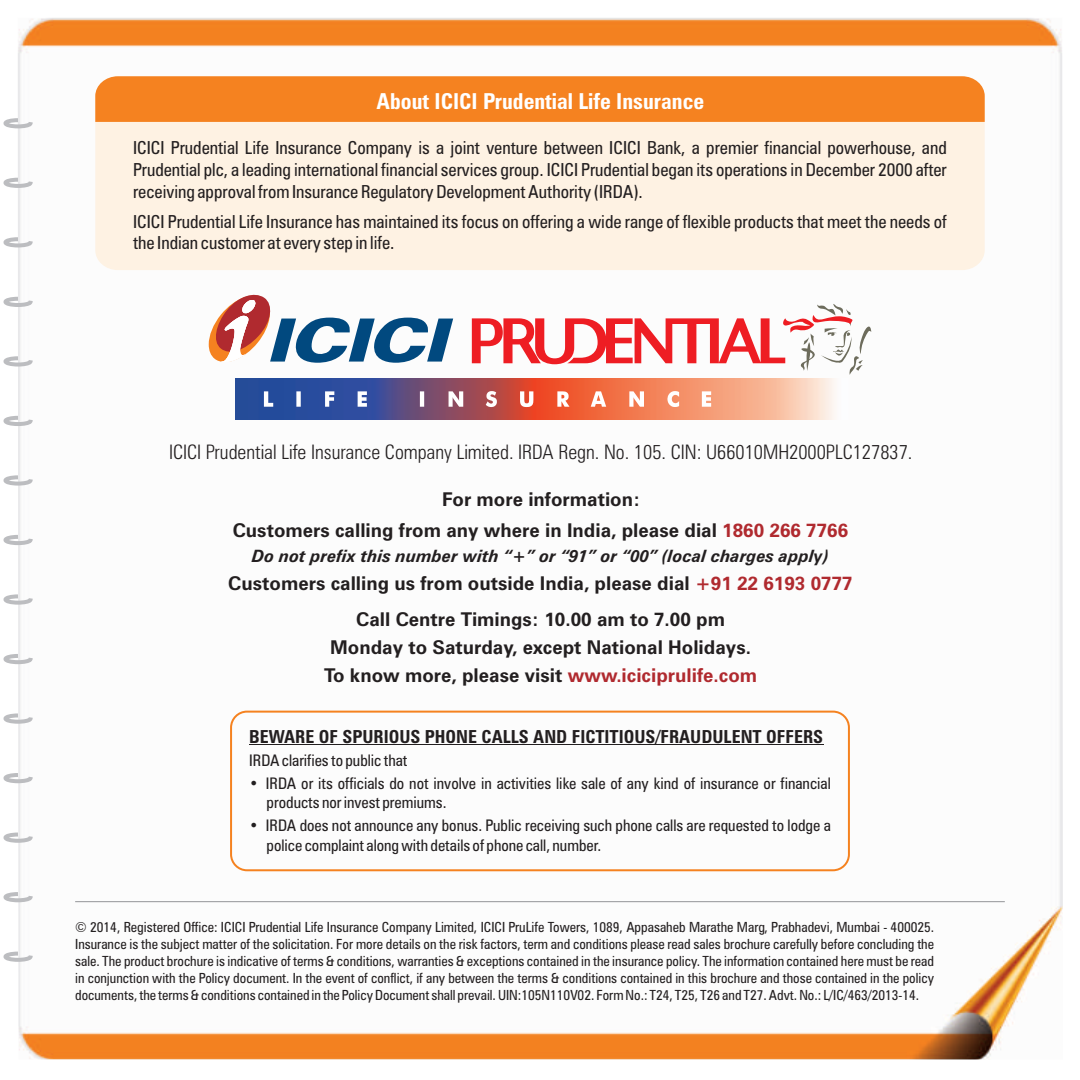
<style>
.page{position:relative;width:1080px;height:1080px;background:#fff}
.page>*{position:absolute;margin:0;border:0;box-sizing:border-box;transform-origin:0 0}
.t1{font:700 condensed 22px "Zurich BT";color:#fff}
.t2{font:300 condensed 20px "Zurich BT";color:#231f20}
.t3{font:700 19px/36px "Zurich BT";color:#231f20;text-align:center}
.t4{font:condensed 18px/21.6px "Zurich BT";color:#231f20;text-align:justify}
.t5{font:700 condensed 18px "Zurich BT";color:#231f20}
.t6{font:italic 700 17px "Zurich BT";color:#231f20}
.t7{font:condensed 16px/19.2px "Zurich BT";color:#231f20}
.t8{font:condensed 14px/16.8px "Zurich BT";color:#231f20;text-align:justify}
.s1{color:#b02a2f}
</style>
<div class="page">
<img style="left:18px;top:18px;width:1044px;height:1041px">
<svg style="left:3px;top:116px;width:32px;height:15px"></svg>
<svg style="left:3px;top:176px;width:32px;height:14px"></svg>
<svg style="left:3px;top:235px;width:32px;height:15px"></svg>
<svg style="left:3px;top:295px;width:32px;height:15px"></svg>
<svg style="left:3px;top:354px;width:32px;height:15px"></svg>
<svg style="left:3px;top:414px;width:32px;height:15px"></svg>
<svg style="left:3px;top:473px;width:32px;height:15px"></svg>
<svg style="left:3px;top:533px;width:32px;height:15px"></svg>
<svg style="left:3px;top:592px;width:32px;height:15px"></svg>
<svg style="left:3px;top:652px;width:32px;height:15px"></svg>
<svg style="left:3px;top:711px;width:32px;height:15px"></svg>
<svg style="left:3px;top:771px;width:32px;height:15px"></svg>
<svg style="left:3px;top:831px;width:32px;height:14px"></svg>
<svg style="left:3px;top:890px;width:32px;height:15px"></svg>
<svg style="left:3px;top:950px;width:32px;height:14px"></svg>
<hr style="left:75px;top:901px;width:930px;height:1px;background:#939598">
<img style="left:235px;top:378px;width:625px;height:42px">
<svg style="left:472px;top:304px;width:399px;height:71px"></svg>
<svg style="left:264px;top:391px;width:447px;height:16px"></svg>
<svg style="left:209px;top:291px;width:244px;height:76px"></svg>
<div style="left:230px;top:711px;width:620px;height:160px;border:2px solid #f58220;border-radius:16px"></div>
<hr style="left:249px;top:744px;width:574px;height:1px;background:#231f20">
<div style="left:95px;top:122px;width:890px;height:148px;background:#fef2e3"></div>
<div style="left:95px;top:76px;width:890px;height:46px;background:#f58220"></div>
<h1 class="t1" style="left:377px;top:92px;width:329px">About ICICI Prudential Life Insurance</h1>
<p class="t4" style="left:133px;top:139px;width:815px">ICICI Prudential Life Insurance Company is a joint venture between ICICI Bank, a premier financial powerhouse, and Prudential plc, a leading international financial services group. ICICI Prudential began its operations in December 2000 after receiving approval from Insurance Regulatory Development Authority (IRDA).</p>
<p class="t4" style="left:133px;top:212px;width:815px">ICICI Prudential Life Insurance has maintained its focus on offering a wide range of flexible products that meet the needs of the Indian customer at every step in life.</p>
<h2 class="t2" style="left:169px;top:443px;width:745px">ICICI Prudential Life Insurance Company Limited. IRDA Regn. No. 105. CIN: U66010MH2000PLC127837.</h2>
<h3 class="t3" style="left:442px;top:483px;width:200px">For more information:</h3>
<h3 class="t3" style="left:233px;top:514px;width:617px">Customers calling from any where in India, please dial <span class="s1">1860 266 7766</span></h3>
<p class="t6" style="left:252px;top:549px;width:578px">Do not prefix this number with “+” or “91” or “00” (local charges apply)</p>
<h3 class="t3" style="left:228px;top:567px;width:626px">Customers calling us from outside India, please dial <span class="s1">+91 22 6193 0777<br></span>Call Centre Timings: 10.00 am to 7.00 pm</h3>
<h3 class="t3" style="left:324px;top:635px;width:435px;line-height:28px">Monday to Saturday, except National Holidays.<br>To know more, please visit <span class="s1">www.iciciprulife.com</span></h3>
<p class="t5" style="left:249px;top:729px;width:576px">BEWARE OF SPURIOUS PHONE CALLS AND FICTITIOUS/FRAUDULENT OFFERS</p>
<p class="t7" style="left:249px;top:752px;width:160px">IRDA clarifies to public that</p>
<p class="t7" style="left:267px;top:775px;width:566px;text-indent:-18px">• IRDA or its officials do not involve in activities like sale of any kind of insurance or financial products nor invest premiums.</p>
<p class="t7" style="left:267px;top:818px;width:566px;text-indent:-18px">• IRDA does not announce any bonus. Public receiving such phone calls are requested to lodge a police complaint along with details of phone call, number.</p>
<p class="t8" style="left:75px;top:920px;width:861px">© 2014, Registered Office: ICICI Prudential Life Insurance Company Limited, ICICI PruLife Towers, 1089, Appasaheb Marathe Marg, Prabhadevi, Mumbai - 400025.<br>Insurance is the subject matter of the solicitation. For more details on the risk factors, term and conditions please read sales brochure carefully before concluding the sale. The product brochure is indicative of terms &amp; conditions, warranties &amp; exceptions contained in the insurance policy. The information contained here must be read in conjunction with the Policy document. In the event of conflict, if any between the terms &amp; conditions contained in this brochure and those contained in the policy documents, the terms &amp; conditions contained in the Policy Document shall prevail. UIN:105N110V02. Form No.: T24, T25, T26 and T27. Advt. No.: L/IC/463/2013-14.</p>
</div>
